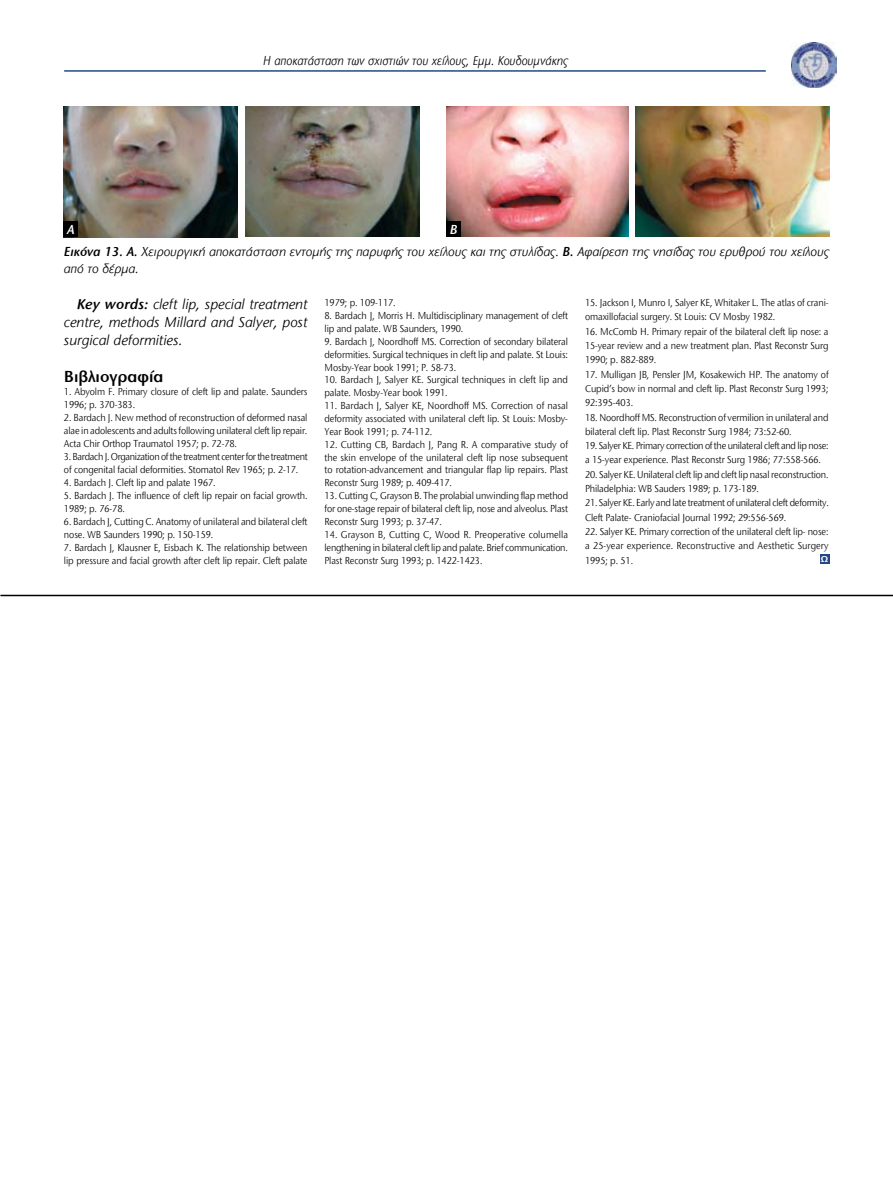
<style>
.page{position:relative;width:893px;height:1191px;background:#fff}
.page>*{position:absolute;margin:0;border:0;box-sizing:border-box;transform-origin:0 0}
.t1{font:600 16.5px "Stone Sans ITC Hel";color:#000}
.t2{font:italic 15px/17.9px "Stone Sans ITC Hel";color:#000;text-align:justify}
.t3{font:italic 13.5px/16.5px "Stone Sans ITC Hel";color:#000}
.t4{font:italic 13.5px "Stone Sans ITC Hel";color:#000;scale:.9 1}
.t5{font:italic 600 13.5px "Stone Sans ITC Hel";color:#fff}
.t6{font:10.5px/12.9px "Stone Sans ITC Hel";letter-spacing:-.01em;color:#000;text-align:justify;scale:.89 1}
.t7{font:10.5px/14.2px "Stone Sans ITC Hel";letter-spacing:-.03em;color:#000;scale:.89 1}
.t8{font:10.5px/12.9px "Stone Sans ITC Hel";letter-spacing:-.035em;color:#000;scale:.89 1}
.t9{font:10.5px/12.9px "Stone Sans ITC Hel";letter-spacing:-.01em;color:#000;scale:.9 1}
.t10{font:600 9px "Stone Sans ITC Hel";color:#fff;scale:1.12 1}
.s1{font-weight:600}
</style>
<div class="page">
<hr style="left:0;top:595px;width:893px;height:1px;background:#000">
<img style="left:792px;top:43px;width:44px;height:44px">
<hr style="left:64px;top:70px;width:702px;height:2px;background:#264786">
<img style="left:64px;top:106px;width:173px;height:131px">
<img style="left:246px;top:106px;width:173px;height:131px">
<img style="left:446px;top:106px;width:182px;height:131px">
<img style="left:636px;top:106px;width:193px;height:131px">
<div style="left:820px;top:554px;width:9px;height:9px;background:#264786"></div>
<div style="left:64px;top:222px;width:14px;height:15px;background:#000"></div>
<div style="left:446px;top:222px;width:15px;height:15px;background:#000"></div>
<p class="t4" style="left:263px;top:53px;width:340px">Η αποκατάσταση των σχιστιών του χείλους, Εμμ. Κουδουμνάκης</p>
<p class="t5" style="left:67px;top:222px;width:9px">Α</p>
<p class="t5" style="left:450px;top:222px;width:9px">B</p>
<p class="t3" style="left:64px;top:244px;width:767px"><span class="s1">Εικόνα 13. Α.</span> Χειρουργική αποκατάσταση εντομής της παρυφής του χείλους και της στυλίδας. <span class="s1">Β.</span> Αφαίρεση της νησίδας του ερυθρού του χείλους από το δέρμα.</p>
<h2 class="t2" style="left:64px;top:296px;width:245px;text-indent:13px"><span class="s1">Key words:</span> cleft lip, special treatment centre, methods Millard and Salyer, post surgical deformities.</h2>
<h1 class="t1" style="left:64px;top:368px;width:101px">Βιβλιογραφία</h1>
<p class="t9" style="left:64px;top:386px;width:272px">1. Abyolm F. Primary closure of cleft lip and palate. Saunders<br>1996; p. 370-383.</p>
<p class="t6" style="left:64px;top:411px;width:275px">2. Bardach J. New method of reconstruction of deformed nasal alae in adolescents and adults following unilateral cleft lip repair.<br>Acta Chir Orthop Traumatol 1957; p. 72-78.</p>
<p class="t8" style="left:64px;top:450px;width:275px">3. Bardach J. Organization of the treatment center for the treatment of congenital facial deformities. Stomatol Rev 1965; p. 2-17.</p>
<p class="t6" style="left:64px;top:476px;width:172px">4. Bardach J. Cleft lip and palate 1967.</p>
<p class="t6" style="left:64px;top:489px;width:275px">5. Bardach J. The influence of cleft lip repair on facial growth.<br>1989; p. 76-78.</p>
<p class="t6" style="left:64px;top:515px;width:275px">6. Bardach J, Cutting C. Anatomy of unilateral and bilateral cleft nose. WB Saunders 1990; p. 150-159.</p>
<p class="t6" style="left:64px;top:541px;width:275px">7. Bardach J, Klausner E, Eisbach K. The relationship between lip pressure and facial growth after cleft lip repair. Cleft palate</p>
<p class="t6" style="left:325px;top:296px;width:81px">1979; p. 109-117.</p>
<p class="t6" style="left:325px;top:309px;width:275px">8. Bardach J, Morris H. Multidisciplinary management of cleft lip and palate. WB Saunders, 1990.</p>
<p class="t6" style="left:325px;top:335px;width:275px">9. Bardach J, Noordhoff MS. Correction of secondary bilateral deformities. Surgical techniques in cleft lip and palate. St Louis:<br>Mosby-Year book 1991; P. 58-73.</p>
<p class="t6" style="left:325px;top:374px;width:275px">10. Bardach J, Salyer KE. Surgical techniques in cleft lip and palate. Mosby-Year book 1991.</p>
<p class="t6" style="left:325px;top:399px;width:275px">11. Bardach J, Salyer KE, Noordhoff MS. Correction of nasal deformity associated with unilateral cleft lip. St Louis: Mosby-Year Book 1991; p. 74-112.</p>
<p class="t6" style="left:325px;top:438px;width:275px">12. Cutting CB, Bardach J, Pang R. A comparative study of the skin envelope of the unilateral cleft lip nose subsequent to rotation-advancement and triangular flap lip repairs. Plast Reconstr Surg 1989; p. 409-417.</p>
<p class="t6" style="left:325px;top:489px;width:275px">13. Cutting C, Grayson B. The prolabial unwinding flap method for one-stage repair of bilateral cleft lip, nose and alveolus. Plast Reconstr Surg 1993; p. 37-47.</p>
<p class="t6" style="left:325px;top:528px;width:275px">14. Grayson B, Cutting C, Wood R. Preoperative columella lengthening in bilateral cleft lip and palate. Brief communication.<br>Plast Reconstr Surg 1993; p. 1422-1423.</p>
<p class="t6" style="left:585px;top:296px;width:275px;line-height:14.2px">15. Jackson I, Munro I, Salyer KE, Whitaker L. The atlas of crani&shy;omaxillofacial surgery. St Louis: CV Mosby 1982.</p>
<p class="t6" style="left:585px;top:324px;width:275px;line-height:14.2px">16. McComb H. Primary repair of the bilateral cleft lip nose: a 15-year review and a new treatment plan. Plast Reconstr Surg 1990; p. 882-889.</p>
<p class="t6" style="left:585px;top:367px;width:275px;line-height:14.2px">17. Mulligan JB, Pensler JM, Kosakewich HP. The anatomy of Cupid’s bow in normal and cleft lip. Plast Reconstr Surg 1993; 92:395-403.</p>
<p class="t6" style="left:585px;top:410px;width:275px;line-height:14.2px">18. Noordhoff MS. Reconstruction of vermilion in unilateral and bilateral cleft lip. Plast Reconstr Surg 1984; 73:52-60.</p>
<p class="t7" style="left:585px;top:439px;width:275px">19. Salyer KE. Primary correction of the unilateral cleft and lip nose: a 15-year experience. Plast Reconstr Surg 1986; 77:558-566.</p>
<p class="t6" style="left:585px;top:467px;width:275px;line-height:14.2px">20. Salyer KE. Unilateral cleft lip and cleft lip nasal reconstruction.<br>Philadelphia: WB Sauders 1989; p. 173-189.</p>
<p class="t6" style="left:585px;top:496px;width:275px;line-height:14.2px">21. Salyer KE. Early and late treatment of unilateral cleft deformity.<br>Cleft Palate- Craniofacial Journal 1992; 29:556-569.</p>
<p class="t6" style="left:585px;top:524px;width:275px;line-height:14.2px">22. Salyer KE. Primary correction of the unilateral cleft lip- nose: a 25-year experience. Reconstructive and Aesthetic Surgery 1995; p. 51.</p>
<p class="t10" style="left:821px;top:554px;width:8px">Ω</p>
</div>
